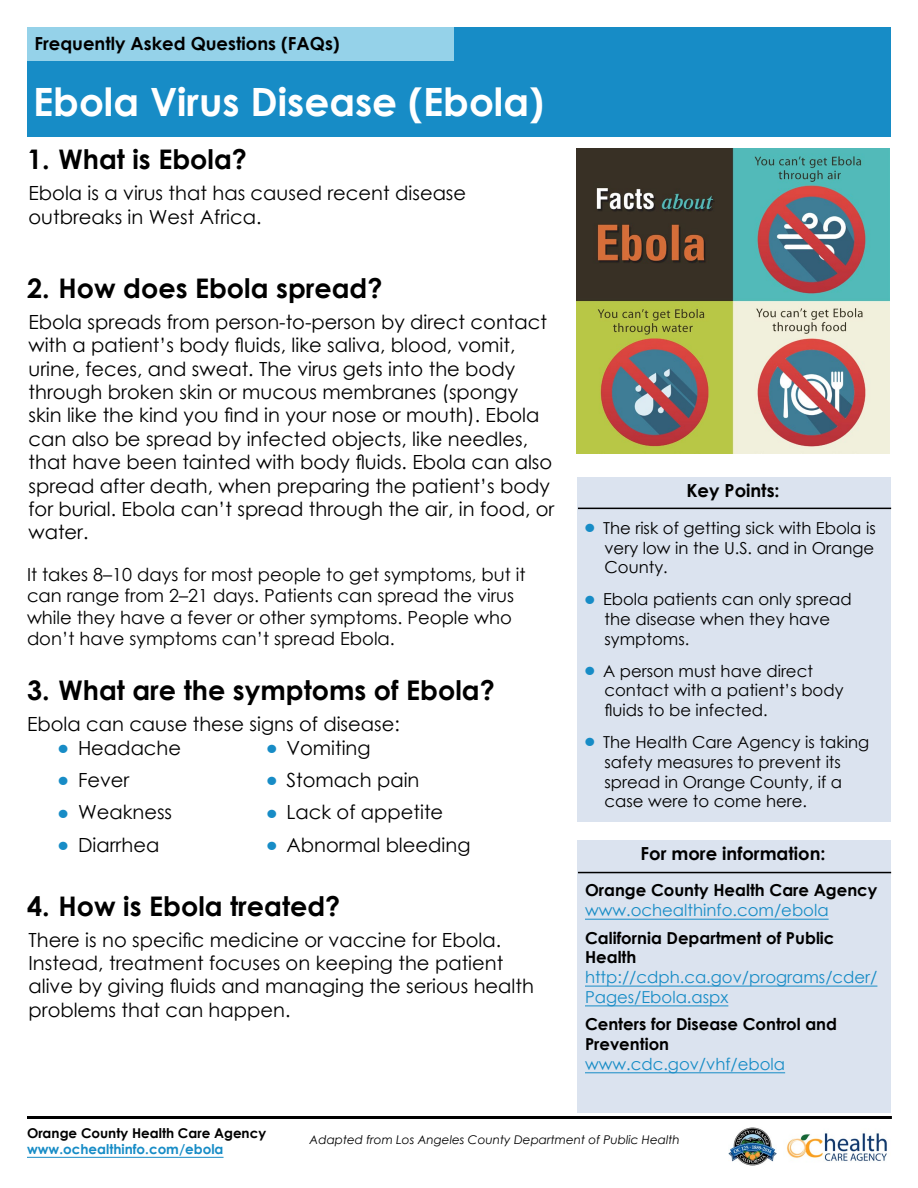
<style>
.page{position:relative;width:918px;height:1188px;background:#fff}
.page>*{position:absolute;margin:0;border:0;box-sizing:border-box;transform-origin:0 0}
.t1{font:700 39px "Century Gothic";color:#fff}
.t2{font:700 27px "Century Gothic";color:#000}
.t3{font:19.5px/23.4px "Century Gothic";color:#000}
.t4{font:18px/21.6px "Century Gothic";color:#000}
.t5{font:700 18px "Century Gothic";color:#000}
.t6{font:16.5px/19.8px "Century Gothic";color:#000}
.t7{font:700 16.5px/19.8px "Century Gothic";color:#000}
.t8{font:16.5px/19.8px "Century Gothic";color:#178cc6}
.t9{font:700 13.5px "Century Gothic";color:#000}
.t10{font:700 13.5px "Century Gothic";color:#178cc6}
.t11{font:italic 12px "Century Gothic";color:#000}
.s1{color:#178cc6}
</style>
<div class="page">
<div style="left:578px;top:478px;width:313px;height:344px;background:#dbe3ef"></div>
<div style="left:578px;top:840px;width:313px;height:273px;background:#dbe3ef"></div>
<div style="left:27px;top:27px;width:864px;height:109px;background:#178cc6"></div>
<div style="left:27px;top:27px;width:427px;height:33px;background:#95d2e9"></div>
<img style="left:576px;top:148px;width:314px;height:306px">
<hr style="left:578px;top:508px;width:313px;height:1px;background:#000">
<hr style="left:578px;top:872px;width:313px;height:1px;background:#000">
<hr style="left:27px;top:1116px;width:865px;height:3px;background:#000">
<hr style="left:27px;top:1157px;width:197px;height:1px;background:#178cc6">
<img style="left:786px;top:1133px;width:101px;height:28px">
<img style="left:728px;top:1127px;width:49px;height:39px">
<hr style="left:585px;top:919px;width:244px;height:1px;background:#178cc6">
<hr style="left:585px;top:986px;width:292px;height:1px;background:#178cc6">
<hr style="left:585px;top:1006px;width:143px;height:1px;background:#178cc6">
<hr style="left:585px;top:1072px;width:200px;height:1px;background:#178cc6">
<p class="t5" style="left:34px;top:29px;width:307px">Frequently Asked Questions (FAQs)</p>
<h1 class="t1" style="left:33px;top:72px;width:512px">Ebola Virus Disease (Ebola)</h1>
<h2 class="t2" style="left:27px;top:139px;width:221px">1. What is Ebola?</h2>
<p class="t3" style="left:28px;top:181px;width:439px">Ebola is a virus that has caused recent disease outbreaks in West Africa.</p>
<h2 class="t2" style="left:27px;top:268px;width:357px">2. How does Ebola spread?</h2>
<p class="t3" style="left:28px;top:310px;width:527px">Ebola spreads from person-to-person by direct contact with a patient’s body fluids, like saliva, blood, vomit, urine, feces, and sweat. The virus gets into the body through broken skin or mucous membranes (spongy skin like the kind you find in your nose or mouth). Ebola can also be spread by infected objects, like needles, that have been tainted with body fluids. Ebola can also spread after death, when preparing the patient’s body for burial. Ebola can’t spread through the air, in food, or water.</p>
<p class="t4" style="left:27px;top:563px;width:500px">It takes 8–10 days for most people to get symptoms, but it can range from 2–21 days. Patients can spread the virus while they have a fever or other symptoms. People who don’t have symptoms can’t spread Ebola.</p>
<h2 class="t2" style="left:27px;top:670px;width:469px">3. What are the symptoms of Ebola?</h2>
<p class="t3" style="left:27px;top:712px;width:374px">Ebola can cause these signs of disease:</p>
<p class="t3" style="left:58px;top:736px;width:124px"><span class="s1">●</span> Headache</p>
<p class="t3" style="left:267px;top:736px;width:105px"><span class="s1">●</span> Vomiting</p>
<p class="t3" style="left:58px;top:768px;width:72px"><span class="s1">●</span> Fever</p>
<p class="t3" style="left:267px;top:768px;width:154px"><span class="s1">●</span> Stomach pain</p>
<p class="t3" style="left:58px;top:800px;width:115px"><span class="s1">●</span> Weakness</p>
<p class="t3" style="left:267px;top:800px;width:178px"><span class="s1">●</span> Lack of appetite</p>
<p class="t3" style="left:58px;top:833px;width:102px"><span class="s1">●</span> Diarrhea</p>
<p class="t3" style="left:267px;top:833px;width:205px"><span class="s1">●</span> Abnormal bleeding</p>
<h2 class="t2" style="left:27px;top:885px;width:315px">4. How is Ebola treated?</h2>
<p class="t3" style="left:28px;top:928px;width:507px">There is no specific medicine or vaccine for Ebola.<br>Instead, treatment focuses on keeping the patient alive by giving fluids and managing the serious health problems that can happen.</p>
<p class="t5" style="left:686px;top:477px;width:95px">Key Points:</p>
<p class="t6" style="left:605px;top:518px;width:273px;text-align:justify;text-indent:-20px"><span class="s1">●</span> The risk of getting sick with Ebola is very low in the U.S. and in Orange County.</p>
<p class="t6" style="left:605px;top:589px;width:249px;text-indent:-20px"><span class="s1">●</span> Ebola patients can only spread the disease when they have symptoms.</p>
<p class="t6" style="left:605px;top:660px;width:241px;text-indent:-20px"><span class="s1">●</span> A person must have direct contact with a patient’s body fluids to be infected.</p>
<p class="t6" style="left:605px;top:732px;width:266px;text-indent:-20px"><span class="s1">●</span> The Health Care Agency is taking safety measures to prevent its spread in Orange County, if a case were to come here.</p>
<p class="t5" style="left:641px;top:840px;width:187px">For more information:</p>
<p class="t7" style="left:585px;top:880px;width:294px">Orange County Health Care Agency</p>
<p class="t8" style="left:585px;top:900px;width:245px">www.ochealthinfo.com/ebola</p>
<p class="t7" style="left:585px;top:927px;width:251px">California Department of Public<br>Health</p>
<p class="t8" style="left:585px;top:967px;width:294px">http://cdph.ca.gov/programs/cder/<br>Pages/Ebola.aspx</p>
<p class="t7" style="left:585px;top:1014px;width:254px">Centers for Disease Control and<br>Prevention</p>
<p class="t8" style="left:585px;top:1054px;width:202px">www.cdc.gov/vhf/ebola</p>
<p class="t9" style="left:27px;top:1123px;width:241px">Orange County Health Care Agency</p>
<p class="t10" style="left:27px;top:1139px;width:198px">www.ochealthinfo.com/ebola</p>
<p class="t11" style="left:310px;top:1131px;width:372px">Adapted from Los Angeles County Department of Public Health</p>
</div>
